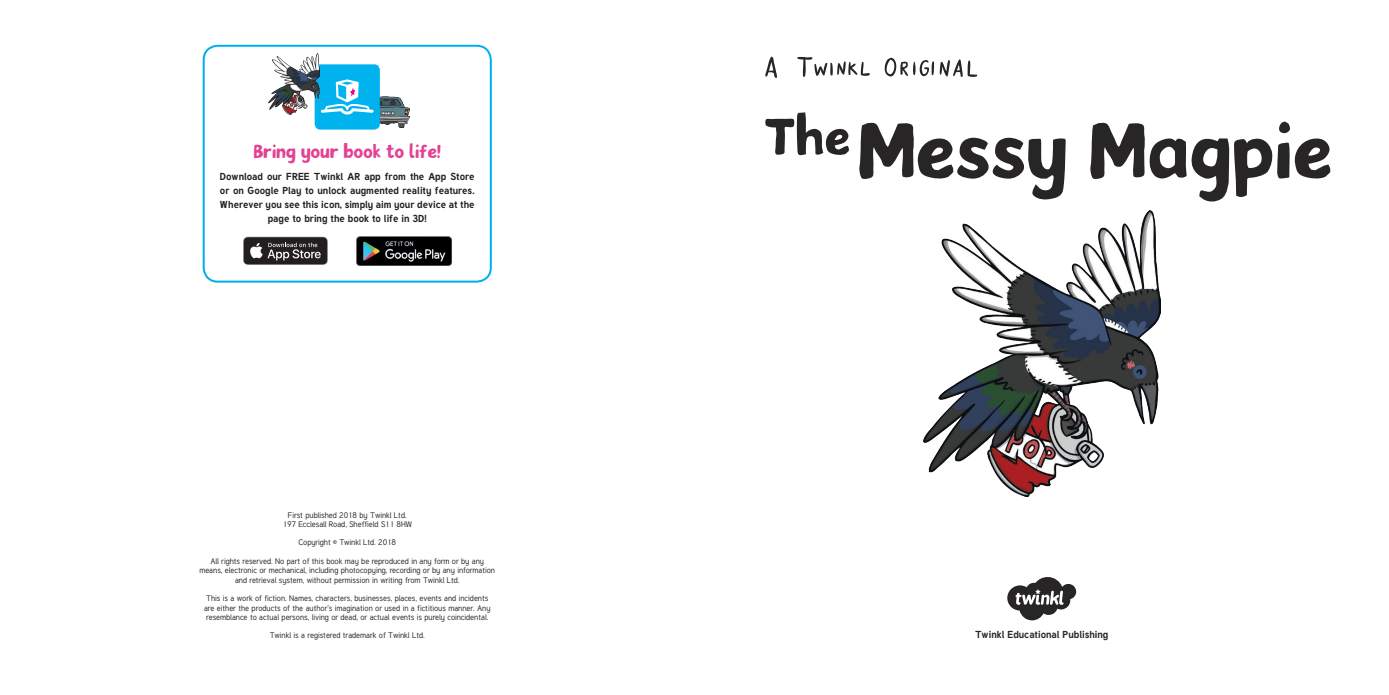
<style>
.page{position:relative;width:1389px;height:695px;background:#fff}
.page>*{position:absolute;margin:0;border:0;box-sizing:border-box;transform-origin:0 0}
.t1{font:80px "Twinkl Originals";letter-spacing:-.04em;color:#282526}
.t2{font:52px "Twinkl Originals";color:#282526}
.t3{font:19px "Twinkl Originals";letter-spacing:-.05em;color:#e34192}
.t4{font:700 10px/14px "Tuffy";color:#231f20;text-align:center}
.t5{font:700 10px "Tuffy";color:#282526}
.t6{font:8px/9.6px "Tuffy";color:#231f20;text-align:center}
</style>
<div class="page">
<img style="left:923px;top:210px;width:237px;height:287px">
<svg style="left:765px;top:57px;width:212px;height:21px"></svg>
<svg style="left:1007px;top:577px;width:69px;height:43px"></svg>
<div style="left:203px;top:45px;width:289px;height:237px;border:2px solid #00aeef;border-radius:14px"></div>
<img style="left:380px;top:96px;width:30px;height:32px">
<svg style="left:401px;top:96px;width:4px;height:3px"></svg>
<svg style="left:243px;top:236px;width:85px;height:29px;background:#524f50"></svg>
<img style="left:356px;top:236px;width:95px;height:29px">
<div style="left:315px;top:64px;width:65px;height:66px;background:#00b3ef;border-radius:6px"></div>
<svg style="left:321px;top:79px;width:53px;height:35px"></svg>
<img style="left:268px;top:53px;width:51px;height:62px">
<p class="t3" style="left:253px;top:141px;width:190px">Bring your book to life!</p>
<p class="t4" style="left:220px;top:169px;width:256px">Download our FREE Twinkl AR app from the App Store or on Google Play to unlock augmented reality features.<br>Wherever you see this icon, simply aim your device at the page to bring the book to life in 3D!</p>
<p class="t2" style="left:763px;top:107px;width:90px">The</p>
<p class="t1" style="left:855px;top:104px;width:480px">Messy Magpie</p>
<p class="t6" style="left:283px;top:510px;width:131px">First published 2018 by Twinkl Ltd.<br>197 Ecclesall Road, Sheffield S11 8HW</p>
<p class="t6" style="left:298px;top:538px;width:99px">Copyright © Twinkl Ltd. 2018</p>
<p class="t6" style="left:199px;top:556px;width:297px">All rights reserved. No part of this book may be reproduced in any form or by any means, electronic or mechanical, including photocopying, recording or by any information and retrieval system, without permission in writing from Twinkl Ltd.</p>
<p class="t6" style="left:204px;top:593px;width:288px;text-align:left">This is a work of fiction. Names, characters, businesses, places, events and incidents are either the products of the author’s imagination or used in a fictitious manner. Any resemblance to actual persons, living or dead, or actual events is purely coincidental.</p>
<p class="t6" style="left:270px;top:630px;width:157px">Twinkl is a registered trademark of Twinkl Ltd.</p>
<p class="t5" style="left:975px;top:626px;width:135px">Twinkl Educational Publishing</p>
</div>
